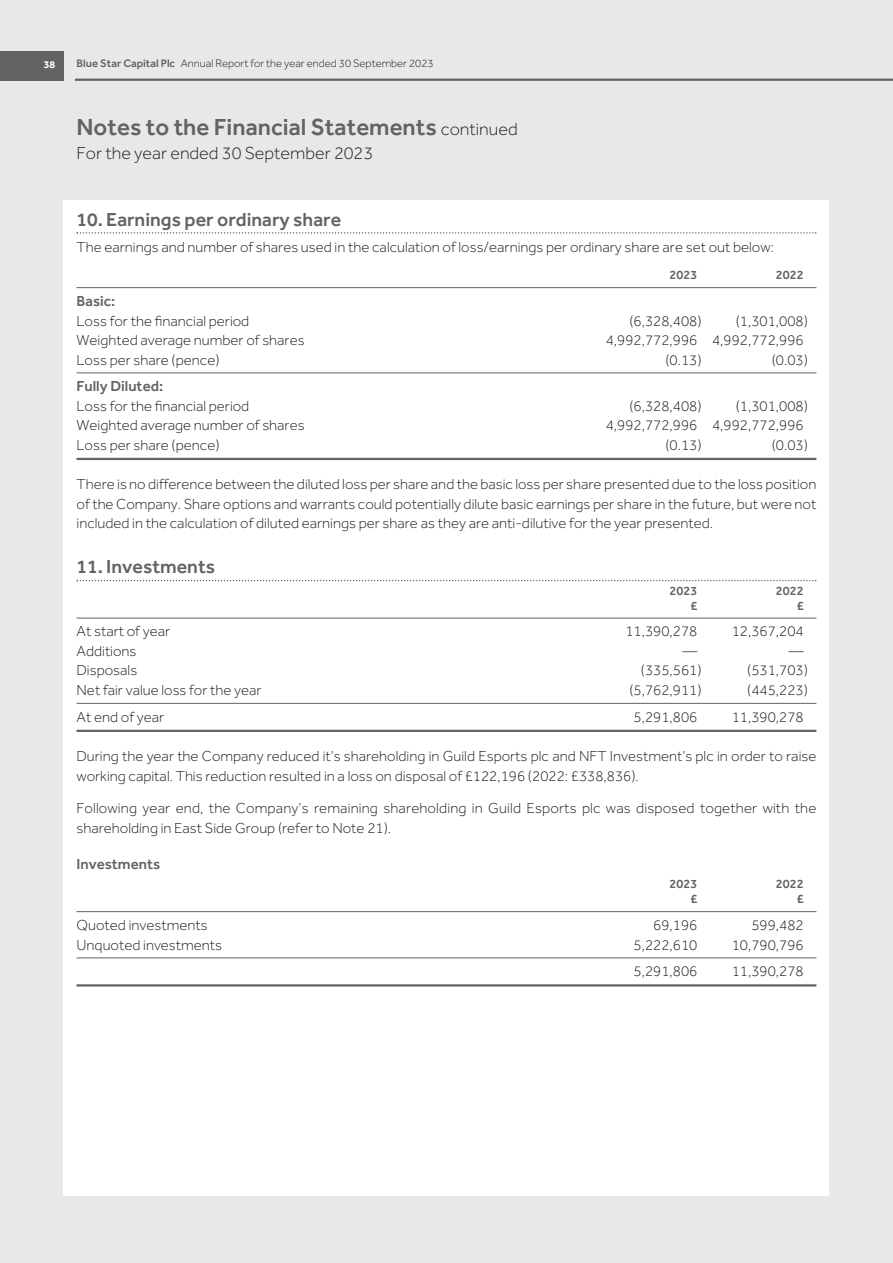
<style>
.page{position:relative;width:893px;height:1263px;background:#e7e8e9}
.page>*{position:absolute;margin:0;border:0;box-sizing:border-box;transform-origin:0 0}
.t1{font:500 24px "Effra";color:#636366}
.t2{font:500 19.5px "Effra";color:#636366}
.t3{font:300 18px "Effra";color:#231f20}
.t4{font:300 15px/19.5px "Effra";color:#231f20}
.t5{font:500 15px "Effra";color:#636366}
.t6{font:500 12.75px "Effra";color:#636366}
.t7{font:300 11.25px "Effra";color:#231f20}
.t8{font:700 10.5px "Effra";color:#fff}
.s1{font-weight:500;color:#636366}
.s2{font-weight:300;font-size:18px;color:#231f20}
</style>
<div class="page">
<div style="left:64px;top:200px;width:765px;height:996px;background:#fff"></div>
<svg style="left:77px;top:232px;width:739px;height:2px"></svg>
<hr style="left:77px;top:287px;width:739px;height:1px;background:#636366">
<hr style="left:77px;top:372px;width:739px;height:1px;background:#636366">
<hr style="left:77px;top:458px;width:739px;height:2px;background:#636366">
<svg style="left:77px;top:580px;width:739px;height:1px"></svg>
<hr style="left:77px;top:618px;width:739px;height:1px;background:#636366">
<hr style="left:77px;top:703px;width:739px;height:1px;background:#636366">
<hr style="left:77px;top:730px;width:739px;height:2px;background:#636366">
<hr style="left:77px;top:911px;width:739px;height:1px;background:#636366">
<hr style="left:77px;top:957px;width:739px;height:1px;background:#636366">
<hr style="left:77px;top:984px;width:739px;height:2px;background:#636366">
<hr style="left:75px;top:79px;width:818px;height:2px;background:#636366">
<div style="left:0;top:51px;width:64px;height:30px;background:#636366"></div>
<p class="t8" style="left:44px;top:58px;width:13px">38</p>
<p class="t7" style="left:77px;top:57px;width:359px"><span class="s1">Blue Star Capital Plc</span> Annual Report for the year ended 30 September 2023</p>
<h1 class="t1" style="left:77px;top:113px;width:443px">Notes to the Financial Statements <span class="s2">continued</span></h1>
<p class="t3" style="left:77px;top:142px;width:298px">For the year ended 30 September 2023</p>
<h2 class="t2" style="left:77px;top:207px;width:266px">10. Earnings per ordinary share</h2>
<p class="t4" style="left:77px;top:237px;width:699px">The earnings and number of shares used in the calculation of loss/earnings per ordinary share are set out below:</p>
<p class="t6" style="left:670px;top:267px;width:29px">2023</p>
<p class="t6" style="left:776px;top:267px;width:29px">2022</p>
<p class="t5" style="left:77px;top:292px;width:40px">Basic:</p>
<p class="t4" style="left:77px;top:311px;width:174px">Loss for the financial period</p>
<p class="t4" style="left:629px;top:311px;width:74px">(6,328,408)</p>
<p class="t4" style="left:736px;top:311px;width:74px">(1,301,008)</p>
<p class="t4" style="left:77px;top:330px;width:230px">Weighted average number of shares</p>
<p class="t4" style="left:606px;top:330px;width:199px">4,992,772,996 4,992,772,996</p>
<p class="t4" style="left:77px;top:350px;width:145px">Loss per share (pence)</p>
<p class="t4" style="left:665px;top:350px;width:38px">(0.13)</p>
<p class="t4" style="left:772px;top:350px;width:38px">(0.03)</p>
<p class="t5" style="left:77px;top:377px;width:88px">Fully Diluted:</p>
<p class="t4" style="left:77px;top:396px;width:174px">Loss for the financial period</p>
<p class="t4" style="left:629px;top:396px;width:74px">(6,328,408)</p>
<p class="t4" style="left:736px;top:396px;width:74px">(1,301,008)</p>
<p class="t4" style="left:77px;top:415px;width:230px">Weighted average number of shares</p>
<p class="t4" style="left:606px;top:415px;width:199px">4,992,772,996 4,992,772,996</p>
<p class="t4" style="left:77px;top:435px;width:145px">Loss per share (pence)</p>
<p class="t4" style="left:665px;top:435px;width:38px">(0.13)</p>
<p class="t4" style="left:772px;top:435px;width:38px">(0.03)</p>
<p class="t4" style="left:77px;top:474px;width:741px;text-align:justify">There is no difference between the diluted loss per share and the basic loss per share presented due to the loss position ofthe Company. Share options and warrants could potentially dilute basic earnings per share in the future, but were not included in the calculation of diluted earnings per share as they are anti-dilutive for the year presented.</p>
<h2 class="t2" style="left:77px;top:555px;width:140px">11. Investments</h2>
<p class="t6" style="left:670px;top:583px;width:29px">2023</p>
<p class="t6" style="left:776px;top:583px;width:29px">2022</p>
<p class="t6" style="left:690px;top:598px;width:8px">£</p>
<p class="t6" style="left:797px;top:598px;width:8px">£</p>
<p class="t4" style="left:77px;top:621px;width:95px">At start of year</p>
<p class="t4" style="left:625px;top:621px;width:73px">11,390,278</p>
<p class="t4" style="left:732px;top:621px;width:73px">12,367,204</p>
<p class="t4" style="left:77px;top:641px;width:62px">Additions</p>
<p class="t4" style="left:682px;top:641px;width:16px">—</p>
<p class="t4" style="left:789px;top:641px;width:16px">—</p>
<p class="t4" style="left:77px;top:660px;width:62px">Disposals</p>
<p class="t4" style="left:641px;top:660px;width:62px">(335,561)</p>
<p class="t4" style="left:747px;top:660px;width:62px">(531,703)</p>
<p class="t4" style="left:77px;top:680px;width:187px">Net fair value loss for the year</p>
<p class="t4" style="left:629px;top:680px;width:74px">(5,762,911)</p>
<p class="t4" style="left:747px;top:680px;width:62px">(445,223)</p>
<p class="t4" style="left:77px;top:707px;width:89px">At end of year</p>
<p class="t4" style="left:634px;top:707px;width:65px">5,291,806</p>
<p class="t4" style="left:732px;top:707px;width:73px">11,390,278</p>
<p class="t4" style="left:77px;top:746px;width:741px">During the year the Company reduced it’s shareholding in Guild Esports plc and NFT Investment’s plc in order to raise working capital. This reduction resulted in a loss on disposal of £122,196 (2022: £338,836).</p>
<p class="t4" style="left:77px;top:798px;width:741px">Following year end, the Company’s remaining shareholding in Guild Esports plc was disposed together with the shareholding in East Side Group (refer to Note 21).</p>
<p class="t5" style="left:77px;top:855px;width:85px">Investments</p>
<p class="t6" style="left:670px;top:876px;width:29px">2023</p>
<p class="t6" style="left:776px;top:876px;width:29px">2022</p>
<p class="t6" style="left:690px;top:891px;width:8px">£</p>
<p class="t6" style="left:797px;top:891px;width:8px">£</p>
<p class="t4" style="left:77px;top:915px;width:133px">Quoted investments</p>
<p class="t4" style="left:653px;top:915px;width:46px">69,196</p>
<p class="t4" style="left:751px;top:915px;width:54px">599,482</p>
<p class="t4" style="left:77px;top:934px;width:147px">Unquoted investments</p>
<p class="t4" style="left:634px;top:934px;width:65px">5,222,610</p>
<p class="t4" style="left:732px;top:934px;width:73px">10,790,796</p>
<p class="t4" style="left:634px;top:961px;width:65px">5,291,806</p>
<p class="t4" style="left:732px;top:961px;width:73px">11,390,278</p>
</div>
